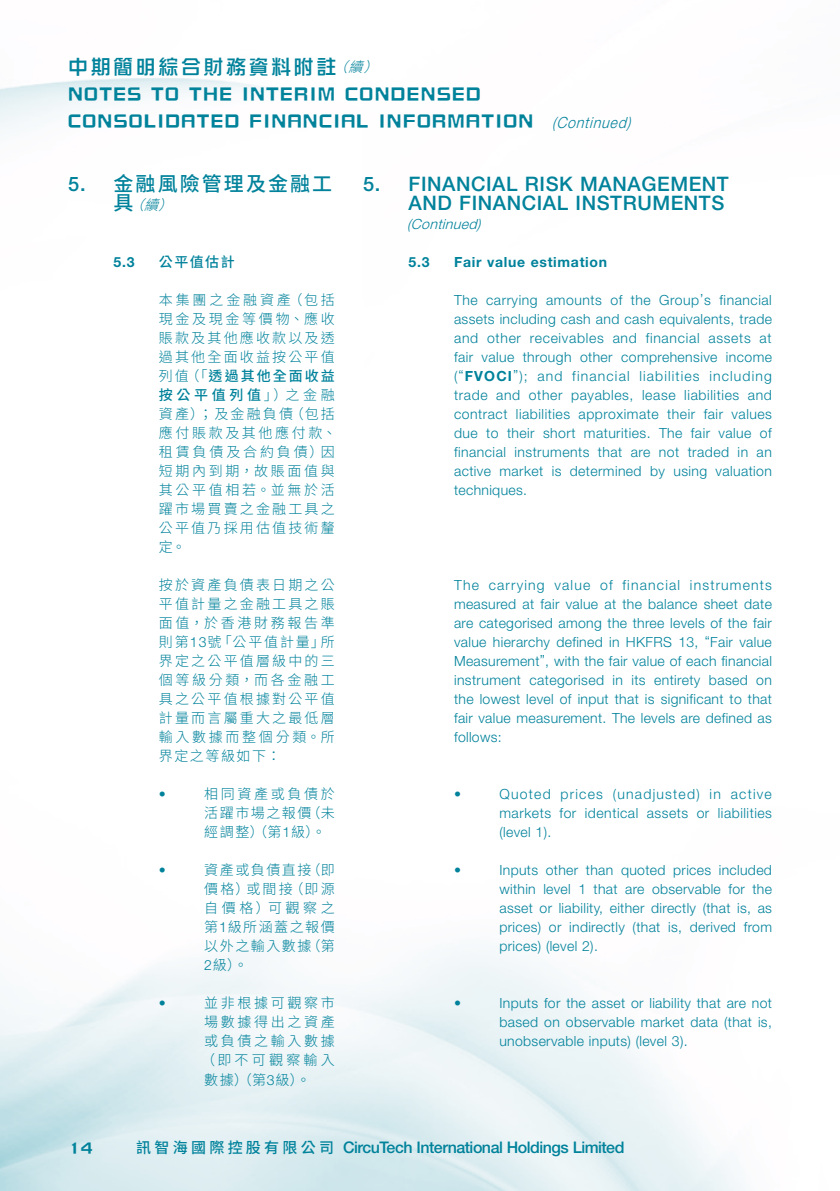
<style>
.page{position:relative;width:840px;height:1191px;background:#fff}
.page>*{position:absolute;margin:0;border:0;box-sizing:border-box;transform-origin:0 0}
.t1{font:22px/27px "DF Zong Yi Std W5";letter-spacing:.07em;color:#00829b;scale:.91 1}
.Heading_1{font:500 20px/19px "Helvetica Neue LT Std";letter-spacing:.03em;color:#00829b;text-align:right}
.t2{font:20px "DF Zong Yi Std W5";letter-spacing:.13em;color:#00829b}
.C_Heading_1{font:500 20px "Source Han Sans TC";letter-spacing:.105em;color:#00829b}
.t3{font:18.8px "DF Zong Yi Std W5";color:#00829b;scale:.91 1}
.t4{font:500 16px "Helvetica Neue LT Std";letter-spacing:-.03em;color:#00829b}
.Body_Text{font:300 14px/19px "Helvetica Neue LT Std";letter-spacing:.025em;color:#00829b;text-align:justify}
.C_Body_Text{font:300 14px/19px "Source Han Sans TC";letter-spacing:.16em;color:#00829b;text-align:justify}
.C_Body_Text-2{font:300 14px/19px "Source Han Sans TC";letter-spacing:.185em;color:#00829b}
.Heading_2{font:700 14px "Helvetica Neue LT Std";letter-spacing:.05em;color:#00829b}
.Heading_1-2{font:italic 300 14px "Helvetica Neue LT Std";color:#00829b}
.C_Heading_2{font:500 14px "Source Han Sans TC";letter-spacing:.105em;color:#00829b}
.C_Heading_1-2{font:italic 300 14px "Source Han Sans TC";color:#00829b}
.C_Heading_2-2{font:700 14px "Helvetica Neue LT Std";color:#00829b}
.C_Body_Text-3{font:300 14px "Helvetica Neue LT Std";color:#00829b}
.s1{font-family:"Source Han Sans TC";font-weight:300;font-style:italic;font-size:14px}
.s2{font-family:"Helvetica Neue LT Std";font-weight:300;font-style:italic;font-size:15.4px}
.s3{font-family:"Helvetica Neue LT Std"}
.s4{font-weight:500;font-style:normal;font-size:20px}
.s5{font-weight:500}
.s6{font-weight:700}
.s7{font-family:"Source Han Sans TC";font-size:15px}
</style>
<div class="page">
<h2 class="t2" style="left:68px;top:56px;width:321px">中期簡明綜合財務資料附註<span class="s1">（續）</span></h2>
<h1 class="t1" style="left:68px;top:79px;width:619px">NOTES TO THE INTERIM CONDENSED<br>CONSOLIDATED FINANCIAL INFORMATION <span class="s2">(Continued)</span></h1>
<p class="C_Heading_1" style="left:68px;top:172px;width:265px"><span class="s3">5.</span> 金融風險管理及金融工</p>
<p class="C_Heading_1-2" style="left:113px;top:196px;width:71px"><span class="s4">具</span>（續）</p>
<p class="C_Heading_2-2" style="left:113px;top:253px;width:22px">5.3</p>
<p class="C_Heading_2" style="left:159px;top:253px;width:77px">公平值估計</p>
<p class="C_Body_Text-2" style="left:159px;top:290px;width:179px">本集團之金融資產（包括現金及現金等價物、應收賬款及其他應收款以及透過其他全面收益按公平值列值（「<span class="s5">透過其他全面收益按公平值列值</span>」）之金融資產）；及金融負債（包括應付賬款及其他應付款、租賃負債及合約負債）因短期內到期，故賬面值與其公平值相若。並無於活躍市場買賣之金融工具之公平值乃採用估值技術釐定。</p>
<p class="C_Body_Text" style="left:159px;top:575px;width:177px">按於資產負債表日期之公平值計量之金融工具之賬面值，於香港財務報告準則第<span class="s3">13</span>號「公平值計量」所界定之公平值層級中的三個等級分類，而各金融工具之公平值根據對公平值計量而言屬重大之最低層輸入數據而整個分類。所界定之等級如下：</p>
<p class="C_Body_Text-3" style="left:159px;top:785px;width:8px">•</p>
<p class="C_Body_Text" style="left:204px;top:784px;width:132px">相同資產或負債於活躍市場之報價（未經調整）（第<span class="s3">1</span>級）。</p>
<p class="C_Body_Text-3" style="left:159px;top:861px;width:8px">•</p>
<p class="C_Body_Text" style="left:204px;top:860px;width:132px">資產或負債直接（即價格）或間接（即源自價格）可觀察之第<span class="s3">1</span>級所涵蓋之報價以外之輸入數據（第<span class="s3">2</span>級）。</p>
<p class="C_Body_Text-3" style="left:159px;top:994px;width:8px">•</p>
<p class="C_Body_Text" style="left:201px;top:993px;width:135px">並非根據可觀察市場數據得出之資產或負債之輸入數據（即不可觀察輸入數據）（第<span class="s3">3</span>級）。</p>
<p class="Heading_1" style="left:363px;top:174px;width:367px">5. FINANCIAL RISK MANAGEMENT<br>AND FINANCIAL INSTRUMENTS</p>
<p class="Heading_1-2" style="left:407px;top:215px;width:75px">(Continued)</p>
<p class="Heading_2" style="left:408px;top:253px;width:22px">5.3</p>
<p class="Heading_2" style="left:454px;top:253px;width:154px">Fair value estimation</p>
<p class="Body_Text" style="left:454px;top:290px;width:319px">The carrying amounts of the Group’s financial assets including cash and cash equivalents, trade and other receivables and financial assets at fair value through other comprehensive income (“<span class="s6">FVOCI</span>”); and financial liabilities including trade and other payables, lease liabilities and contract liabilities approximate their fair values due to their short maturities. The fair value of financial instruments that are not traded in an active market is determined by using valuation techniques.</p>
<p class="Body_Text" style="left:454px;top:575px;width:319px">The carrying value of financial instruments measured at fair value at the balance sheet date are categorised among the three levels of the fair value hierarchy defined in HKFRS 13, “Fair value Measurement”, with the fair value of each financial instrument categorised in its entirety based on the lowest level of input that is significant to that fair value measurement. The levels are defined as follows:</p>
<p class="Body_Text" style="left:454px;top:784px;width:8px">•</p>
<p class="Body_Text" style="left:499px;top:784px;width:274px">Quoted prices (unadjusted) in active markets for identical assets or liabilities (level 1).</p>
<p class="Body_Text" style="left:454px;top:860px;width:8px">•</p>
<p class="Body_Text" style="left:499px;top:860px;width:274px">Inputs other than quoted prices included within level 1 that are observable for the asset or liability, either directly (that is, as prices) or indirectly (that is, derived from prices) (level 2).</p>
<p class="Body_Text" style="left:454px;top:993px;width:8px">•</p>
<p class="Body_Text" style="left:499px;top:993px;width:274px">Inputs for the asset or liability that are not based on observable market data (that is, unobservable inputs) (level 3).</p>
<h3 class="t3" style="left:68px;top:1136px;width:29px">14</h3>
<p class="t4" style="left:136px;top:1137px;width:489px"><span class="s7">訊智海國際控股有限公司</span> CircuTech International Holdings Limited</p>
</div>
